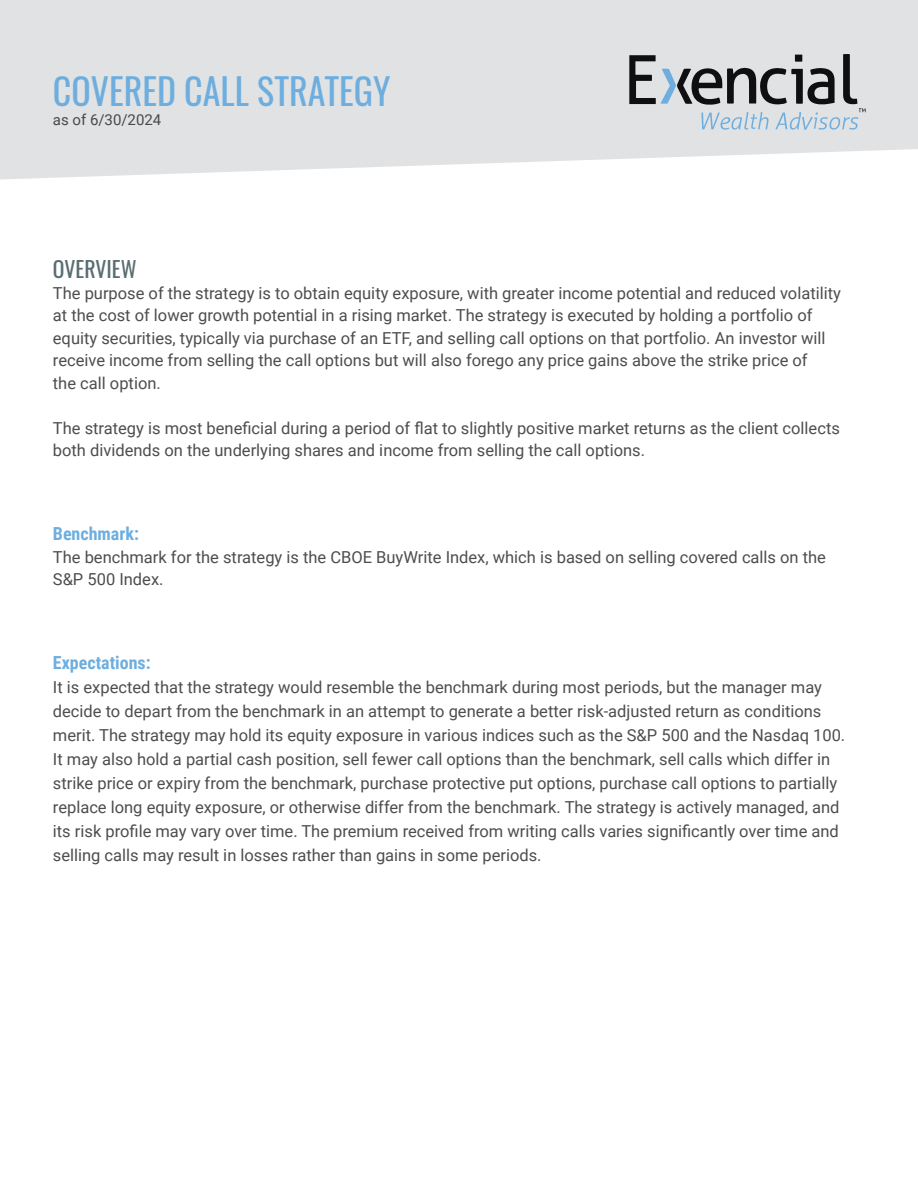
<style>
.page{position:relative;width:918px;height:1188px;background:#fff}
.page>*{position:absolute;margin:0;border:0;box-sizing:border-box;transform-origin:0 0}
.t1{font:36px "Oswald";color:#6eaedf}
.t2{font:21.75px "Oswald";color:#5a6d72}
.t3{font:700 18px "Roboto Condensed";color:#6eaedf}
.t4{font:16.5px/24px "Roboto";color:#4d4d4d}
.t5{font:15px "Roboto";color:#484a4a}
</style>
<div class="page">
<svg style="left:0;top:0;width:918px;height:180px;background:#e3e4e5"></svg>
<svg style="left:629px;top:54px;width:237px;height:75px;background:#afb3b7"></svg>
<p class="t1" style="left:53px;top:59px;width:339px">COVERED CALL STRATEGY</p>
<p class="t5" style="left:53px;top:109px;width:110px">as of 6/30/2024</p>
<p class="t2" style="left:53px;top:249px;width:85px">OVERVIEW</p>
<p class="t4" style="left:53px;top:281px;width:790px;line-height:22.5px">The purpose of the strategy is to obtain equity exposure, with greater income potential and reduced volatility at the cost of lower growth potential in a rising market. The strategy is executed by holding a portfolio of equity securities, typically via purchase of an ETF, and selling call options on that portfolio. An investor will receive income from selling the call options but will also forego any price gains above the strike price of<br>the call option.</p>
<p class="t4" style="left:53px;top:416px;width:789px;line-height:22.5px">The strategy is most beneficial during a period of flat to slightly positive market returns as the client collects both dividends on the underlying shares and income from selling the call options.</p>
<p class="t3" style="left:53px;top:521px;width:88px">Benchmark:</p>
<p class="t4" style="left:53px;top:545px;width:775px;line-height:22.5px">The benchmark for the strategy is the CBOE BuyWrite Index, which is based on selling covered calls on the<br>S&amp;P 500 Index.</p>
<p class="t3" style="left:53px;top:650px;width:99px">Expectations:</p>
<p class="t4" style="left:53px;top:675px;width:794px">It is expected that the strategy would resemble the benchmark during most periods, but the manager may decide to depart from the benchmark in an attempt to generate a better risk-adjusted return as conditions merit. The strategy may hold its equity exposure in various indices such as the S&amp;P 500 and the Nasdaq 100.<br>It may also hold a partial cash position, sell fewer call options than the benchmark, sell calls which differ in strike price or expiry from the benchmark, purchase protective put options, purchase call options to partially replace long equity exposure, or otherwise differ from the benchmark. The strategy is actively managed, and its risk profile may vary over time. The premium received from writing calls varies significantly over time and selling calls may result in losses rather than gains in some periods.</p>
</div>
